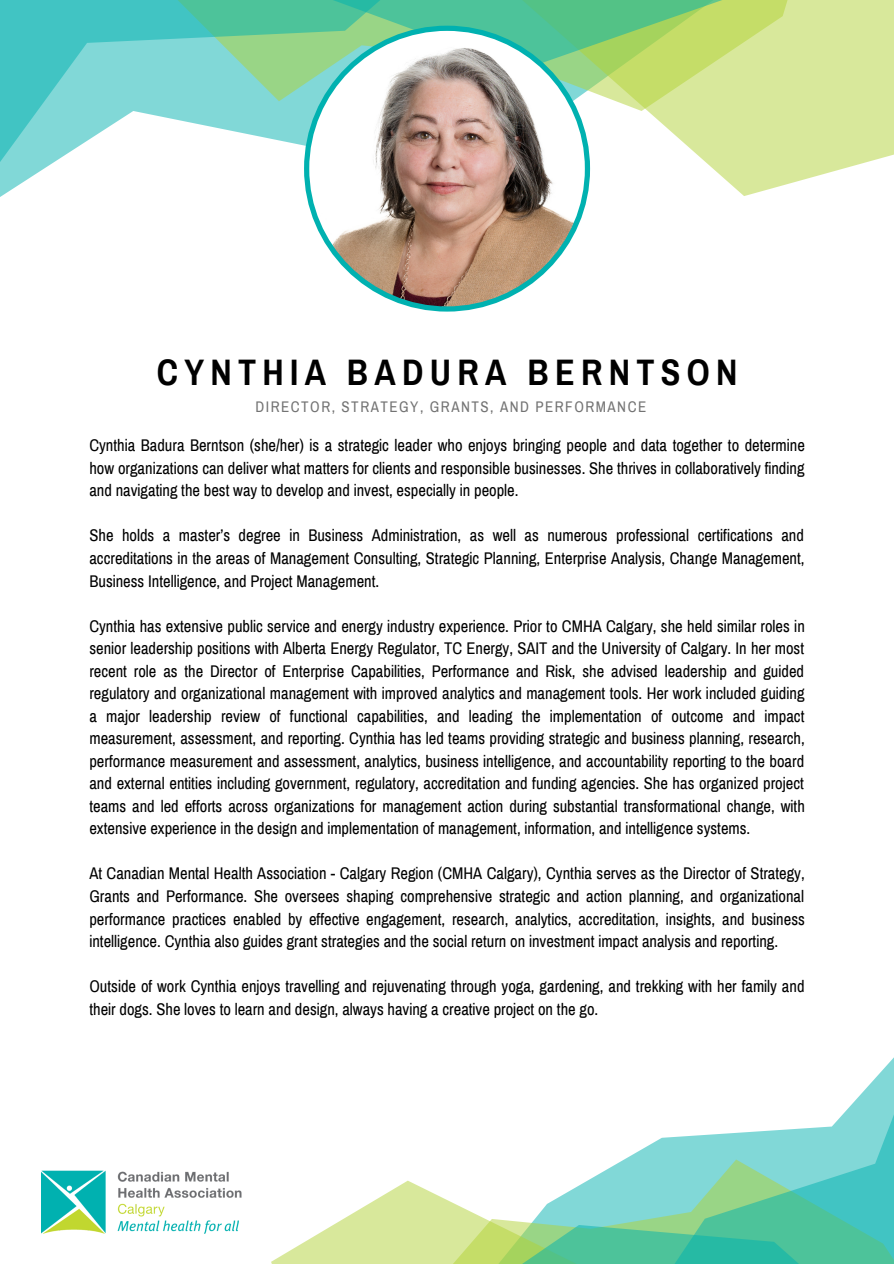
<style>
.page{position:relative;width:894px;height:1264px;background:#fff}
.page>*{position:absolute;margin:0;border:0;box-sizing:border-box;transform-origin:0 0}
.t1{font:700 36px "Archivo Narrow";letter-spacing:.175em;color:#000}
.t2{font:16.5px/22.5px "Archivo Narrow";color:#000;text-align:justify}
.t3{font:15px "Archivo Narrow";letter-spacing:.1em;color:#737373}
</style>
<div class="page">
<svg style="left:623px;top:1058px;width:270px;height:102px"></svg>
<svg style="left:271px;top:1160px;width:622px;height:103px"></svg>
<img style="left:41px;top:1170px;width:201px;height:63px">
<svg style="left:692px;top:70px;width:201px;height:126px;fill:#d8e89b"></svg>
<svg style="left:0;top:0;width:692px;height:196px"></svg>
<svg style="left:170px;top:0;width:723px;height:70px;background:#91d38f"></svg>
<img style="left:304px;top:26px;width:286px;height:285px">
<h1 class="t1" style="left:157px;top:353px;width:582px">CYNTHIA BADURA BERNTSON</h1>
<p class="t3" style="left:255px;top:398px;width:392px">DIRECTOR, STRATEGY, GRANTS, AND PERFORMANCE</p>
<p class="t2" style="left:89px;top:434px;width:716px">Cynthia Badura Berntson (she/her) is a strategic leader who enjoys bringing people and data together to determine how organizations can deliver what matters for clients and responsible businesses. She thrives in collaboratively finding and navigating the best way to develop and invest, especially in people.</p>
<p class="t2" style="left:89px;top:524px;width:716px">She holds a master’s degree in Business Administration, as well as numerous professional certifications and accreditations in the areas of Management Consulting, Strategic Planning, Enterprise Analysis, Change Management, Business Intelligence, and Project Management.</p>
<p class="t2" style="left:89px;top:615px;width:716px">Cynthia has extensive public service and energy industry experience. Prior to CMHA Calgary, she held similar roles in senior leadership positions with Alberta Energy Regulator, TC Energy, SAIT and the University of Calgary. In her most recent role as the Director of Enterprise Capabilities, Performance and Risk, she advised leadership and guided regulatory and organizational management with improved analytics and management tools. Her work included guiding a major leadership review of functional capabilities, and leading the implementation of outcome and impact measurement, assessment, and reporting. Cynthia has led teams providing strategic and business planning, research, performance measurement and assessment, analytics, business intelligence, and accountability reporting to the board and external entities including government, regulatory, accreditation and funding agencies. She has organized project teams and led efforts across organizations for management action during substantial transformational change, with extensive experience in the design and implementation of management, information, and intelligence systems.</p>
<p class="t2" style="left:89px;top:862px;width:716px">At Canadian Mental Health Association - Calgary Region (CMHA Calgary), Cynthia serves as the Director of Strategy, Grants and Performance. She oversees shaping comprehensive strategic and action planning, and organizational performance practices enabled by effective engagement, research, analytics, accreditation, insights, and business intelligence. Cynthia also guides grant strategies and the social return on investment impact analysis and reporting.</p>
<p class="t2" style="left:89px;top:975px;width:716px">Outside of work Cynthia enjoys travelling and rejuvenating through yoga, gardening, and trekking with her family and their dogs. She loves to learn and design, always having a creative project on the go.</p>
</div>
